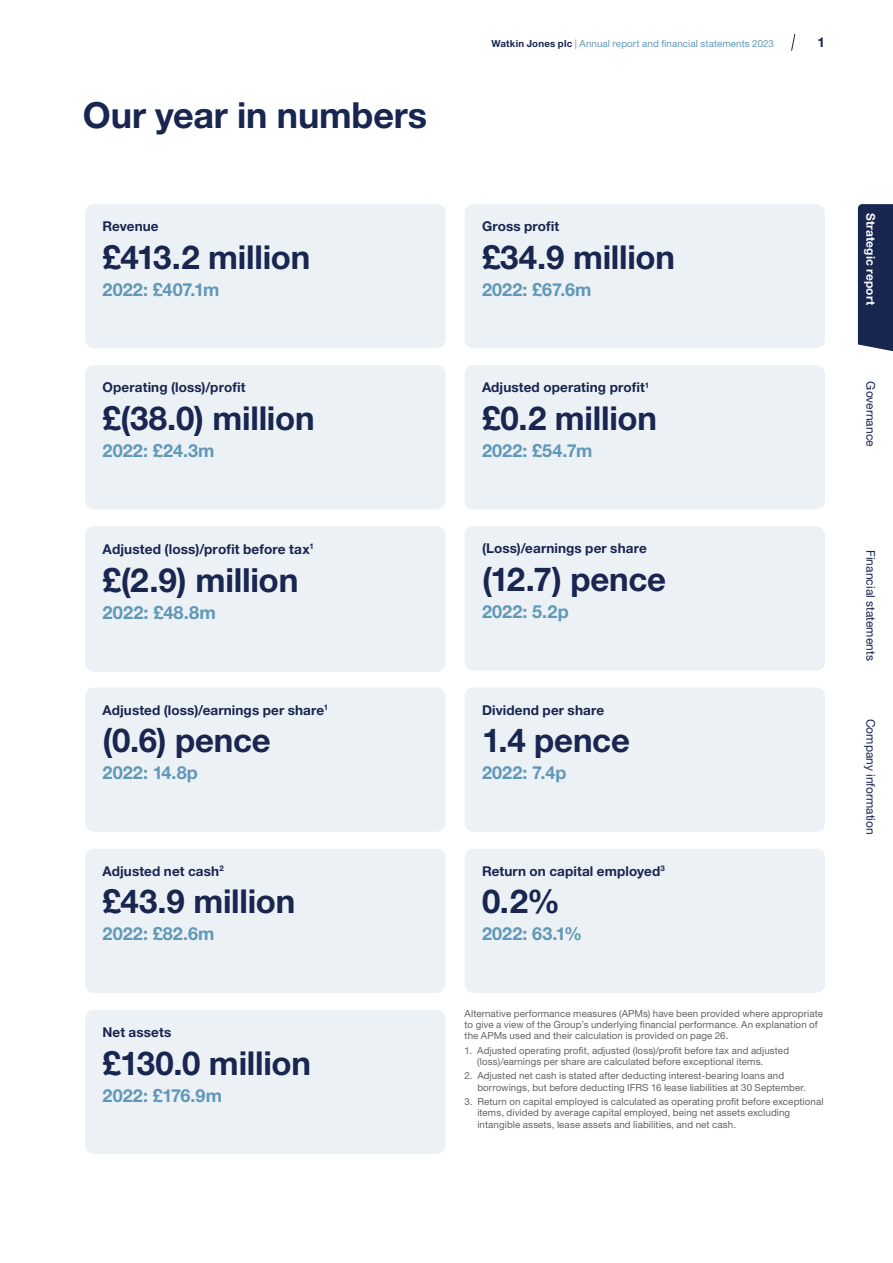
<style>
.page{position:relative;width:893px;height:1263px;background:#fff}
.page>*{position:absolute;margin:0;border:0;box-sizing:border-box;transform-origin:0 0}
.t1{font:700 36px "Helvetica Neue LT Pro";letter-spacing:-.005em;color:#182650}
.t2{font:700 33.3px "Helvetica Neue LT Pro";letter-spacing:-.01em;color:#182650}
.t3{font:700 33px "Helvetica Neue LT Pro";letter-spacing:-.01em;color:#182650}
.t4{font:700 18.15px "Helvetica Neue LT Pro";letter-spacing:.01em;color:#6098b7}
.t5{font:700 18px "Helvetica Neue LT Pro";letter-spacing:.01em;color:#6098b7}
.t6{font:700 13.65px "Helvetica Neue LT Pro";letter-spacing:.005em;color:#182650}
.t7{font:700 13.5px "Helvetica Neue LT Pro";letter-spacing:.01em;color:#182650}
.t8{font:12px "Helvetica Neue LT Pro";letter-spacing:.005em;color:#182650}
.t9{font:700 12px "Helvetica Neue LT Pro";letter-spacing:.01em;color:#fff}
.t10{font:9.75px/11.2px "Helvetica Neue LT Pro";letter-spacing:.01em;color:#636366}
.t11{font:9.75px "Helvetica Neue LT Pro";letter-spacing:.01em;color:#6098b7}
.s1{font-weight:700;color:#182650}
</style>
<div class="page">
<div style="left:858px;top:204px;width:35px;height:148px;background:#182650"></div>
<svg style="left:791px;top:34px;width:5px;height:17px"></svg>
<div style="left:85px;top:204px;width:360px;height:144px;background:#ecf1f5;border-radius:9px"></div>
<div style="left:85px;top:365px;width:360px;height:144px;background:#ecf1f5;border-radius:9px"></div>
<div style="left:85px;top:526px;width:360px;height:146px;background:#ecf1f5;border-radius:9px"></div>
<div style="left:465px;top:526px;width:360px;height:144px;background:#ecf1f5;border-radius:9px"></div>
<div style="left:465px;top:849px;width:360px;height:144px;background:#ecf1f5;border-radius:9px"></div>
<div style="left:465px;top:204px;width:360px;height:144px;background:#ecf1f5;border-radius:9px"></div>
<div style="left:85px;top:687px;width:360px;height:145px;background:#ecf1f5;border-radius:9px"></div>
<div style="left:85px;top:849px;width:360px;height:144px;background:#ecf1f5;border-radius:9px"></div>
<div style="left:465px;top:365px;width:360px;height:144px;background:#ecf1f5;border-radius:9px"></div>
<div style="left:465px;top:687px;width:360px;height:145px;background:#ecf1f5;border-radius:9px"></div>
<div style="left:85px;top:1010px;width:360px;height:144px;background:#ecf1f5;border-radius:9px"></div>
<h1 class="t1" style="left:83px;top:93px;width:346px">Our year in numbers</h1>
<h3 class="t7" style="left:102px;top:218px;width:58px">Revenue</h3>
<h3 class="t3" style="left:102px;top:237px;width:209px">£413.2 million</h3>
<h3 class="t5" style="left:102px;top:278px;width:118px">2022: £407.1m</h3>
<h3 class="t7" style="left:102px;top:379px;width:144px">Operating (loss)/profit</h3>
<h3 class="t3" style="left:102px;top:398px;width:214px">£(38.0) million</h3>
<h3 class="t5" style="left:102px;top:439px;width:114px">2022: £24.3m</h3>
<h3 class="t6" style="left:103px;top:540px;width:213px">Adjusted (loss)/profit before tax<sup>1</sup></h3>
<h2 class="t2" style="left:103px;top:559px;width:197px">£(2.9) million</h2>
<h3 class="t4" style="left:103px;top:601px;width:115px">2022: £48.8m</h3>
<h3 class="t7" style="left:102px;top:701px;width:227px">Adjusted (loss)/earnings per share<sup>1</sup></h3>
<h3 class="t3" style="left:102px;top:720px;width:170px">(0.6) pence</h3>
<h3 class="t5" style="left:102px;top:762px;width:97px">2022: 14.8p</h3>
<h3 class="t7" style="left:102px;top:862px;width:123px">Adjusted net cash<sup>2</sup></h3>
<h3 class="t3" style="left:102px;top:881px;width:194px">£43.9 million</h3>
<h3 class="t5" style="left:102px;top:923px;width:114px">2022: £82.6m</h3>
<h3 class="t7" style="left:102px;top:1024px;width:70px">Net assets</h3>
<h3 class="t3" style="left:102px;top:1042px;width:210px">£130.0 million</h3>
<h3 class="t5" style="left:102px;top:1084px;width:121px">2022: £176.9m</h3>
<p class="t11" style="left:491px;top:37px;width:284px"><span class="s1">Watkin Jones plc</span> | Annual report and financial statements 2023</p>
<h3 class="t7" style="left:817px;top:34px;width:9px">1</h3>
<h3 class="t7" style="left:482px;top:218px;width:79px">Gross profit</h3>
<h3 class="t3" style="left:482px;top:237px;width:195px">£34.9 million</h3>
<h3 class="t5" style="left:482px;top:278px;width:111px">2022: £67.6m</h3>
<h3 class="t7" style="left:482px;top:379px;width:169px">Adjusted operating profit<sup>1</sup></h3>
<h3 class="t3" style="left:482px;top:398px;width:177px">£0.2 million</h3>
<h3 class="t5" style="left:482px;top:439px;width:112px">2022: £54.7m</h3>
<h3 class="t7" style="left:482px;top:540px;width:166px">(Loss)/earnings per share</h3>
<h3 class="t3" style="left:482px;top:559px;width:186px">(12.7) pence</h3>
<h3 class="t5" style="left:482px;top:601px;width:88px">2022: 5.2p</h3>
<h3 class="t7" style="left:482px;top:701px;width:124px">Dividend per share</h3>
<h3 class="t3" style="left:482px;top:720px;width:150px">1.4 pence</h3>
<h3 class="t5" style="left:482px;top:762px;width:86px">2022: 7.4p</h3>
<h3 class="t7" style="left:482px;top:862px;width:184px">Return on capital employed<sup>3</sup></h3>
<h3 class="t3" style="left:482px;top:881px;width:80px">0.2%</h3>
<h3 class="t5" style="left:482px;top:923px;width:102px">2022: 63.1%</h3>
<p class="t10" style="left:465px;top:1007px;width:360px">Alternative performance measures (APMs) have been provided where appropriate to give a view of the Group’s underlying financial performance. An explanation of the APMs used and their calculation is provided on page 26.</p>
<p class="t10" style="left:477px;top:1044px;width:313px;text-indent:-13px">1. Adjusted operating profit, adjusted (loss)/profit before tax and adjusted (loss)/earnings per share are calculated before exceptional items.</p>
<p class="t10" style="left:477px;top:1070px;width:330px;text-indent:-13px">2. Adjusted net cash is stated after deducting interest-bearing loans and borrowings, but before deducting IFRS 16 lease liabilities at 30 September.</p>
<p class="t10" style="left:477px;top:1096px;width:348px;text-indent:-13px">3. Return on capital employed is calculated as operating profit before exceptional items, divided by average capital employed, being net assets excluding intangible assets, lease assets and liabilities, and net cash.</p>
<p class="t9" style="left:878px;top:213px;width:94px;rotate:90deg">Strategic report</p>
<p class="t8" style="left:878px;top:381px;width:67px;rotate:90deg">Governance</p>
<p class="t8" style="left:878px;top:550px;width:112px;rotate:90deg">Financial statements</p>
<p class="t8" style="left:878px;top:719px;width:117px;rotate:90deg">Company information</p>
</div>
